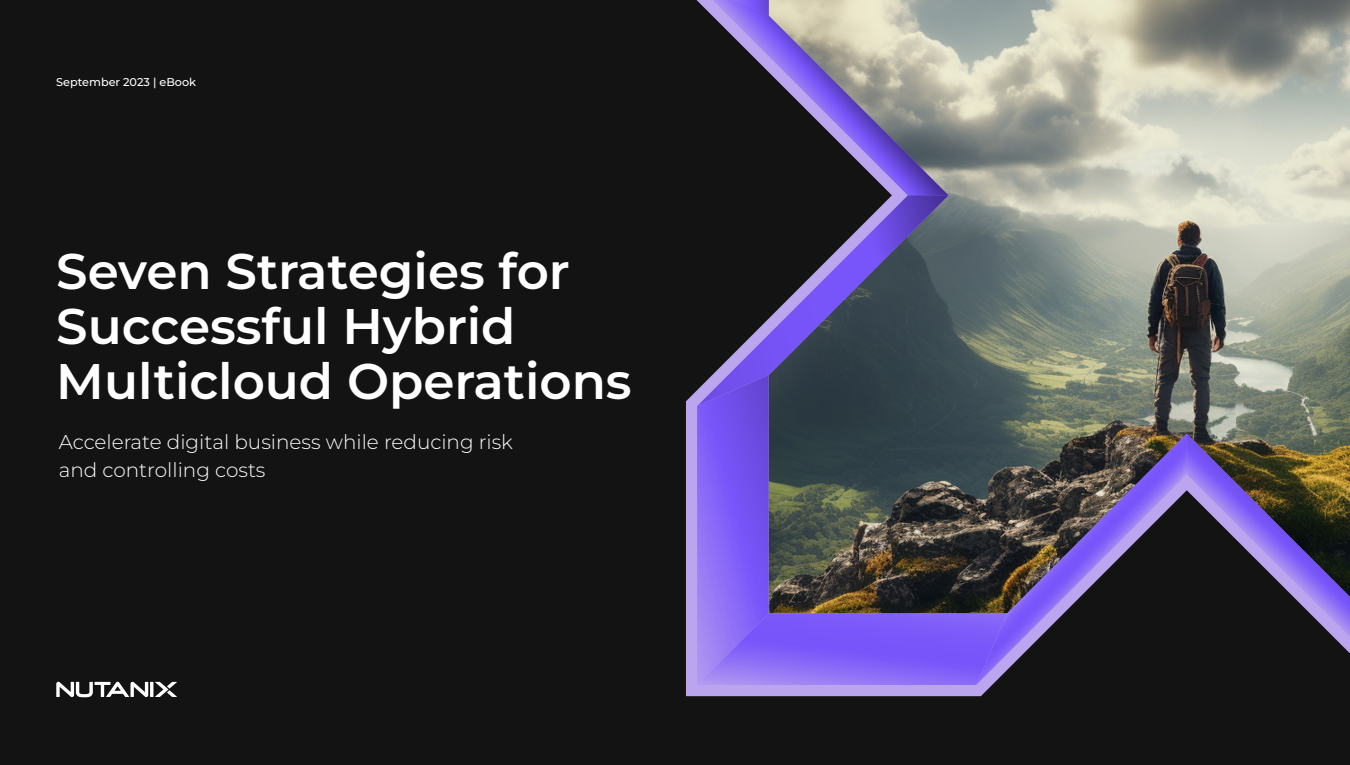
<style>
.page{position:relative;width:1350px;height:765px;background:#131313}
.page>*{position:absolute;margin:0;border:0;box-sizing:border-box;transform-origin:0 0}
.H0_Cover_Title{font:600 50px/55px "Montserrat";color:#fff}
.H0_Cover_Title-2{font:300 20px/27.5px "Montserrat";color:#fff}
.Eyebrow{font:500 11.25px "Montserrat";color:#fff}
</style>
<div class="page">
<svg style="left:56px;top:682px;width:121px;height:15px"></svg>
<img style="left:686px;top:0;width:664px;height:696px">
<p class="Eyebrow" style="left:56px;top:74px;width:141px">September 2023 | eBook</p>
<p class="H0_Cover_Title" style="left:56px;top:242px;width:577px">Seven Strategies for<br>Successful Hybrid<br>Multicloud Operations</p>
<p class="H0_Cover_Title-2" style="left:59px;top:428px;width:456px">Accelerate digital business while reducing risk and controlling costs</p>
</div>
